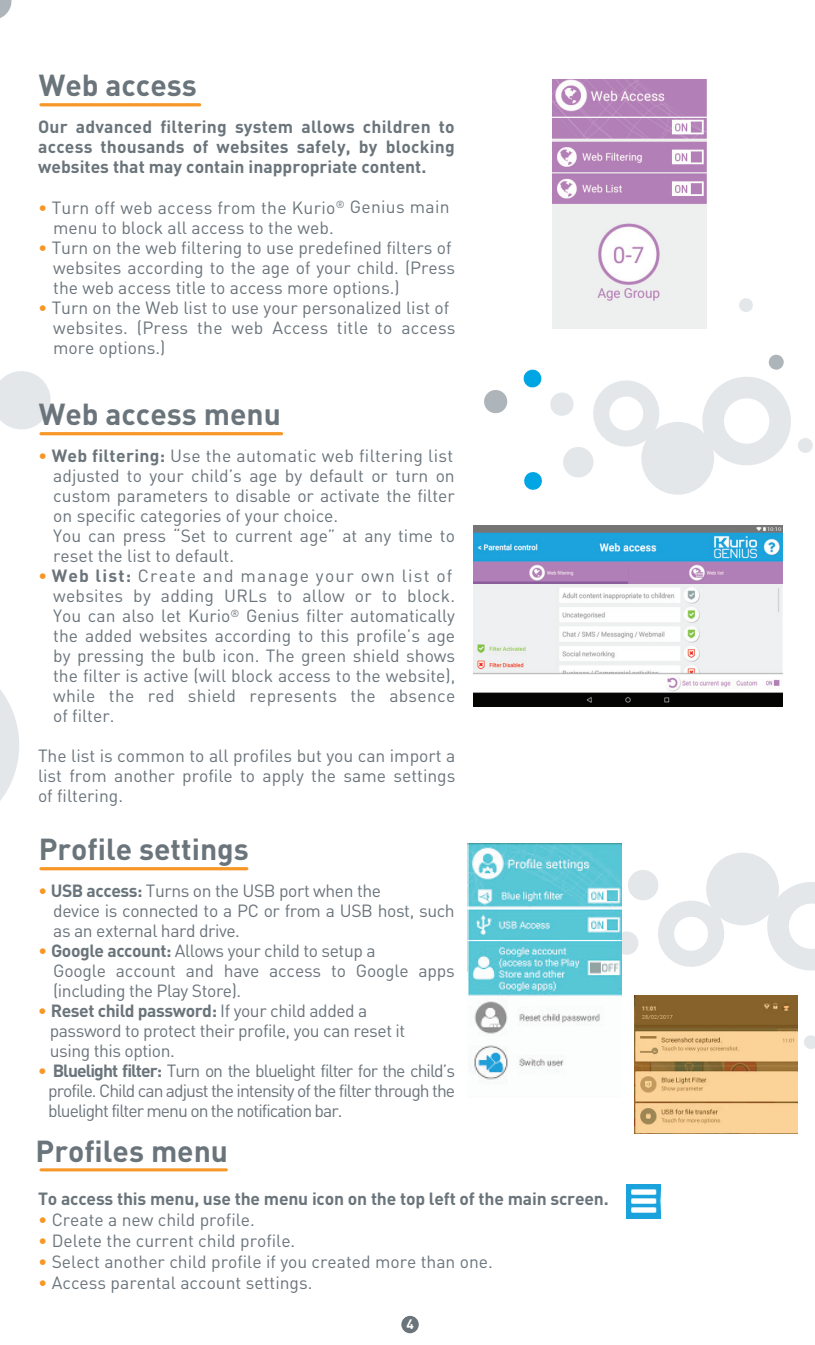
<style>
.page{position:relative;width:815px;height:1345px;background:#fff}
.page>*{position:absolute;margin:0;border:0;box-sizing:border-box;transform-origin:0 0}
.t1{font:700 30px "DINOT";color:#6a747b}
.t2{font:17.5px/20px "DINOT";color:#6a747b}
.t3{font:17.5px/20px "DINOT";letter-spacing:-.025em;color:#6a747b}
.t4{font:700 17.5px/20px "DINOT";letter-spacing:-.01em;color:#6a747b;text-align:justify}
.t5{font:17.5px/20px "DINOT";letter-spacing:.02em;color:#6a747b}
.t6{font:700 13.5px "DINOT";color:#fff}
.s1{color:#f79727}
.s2{font-weight:700}
</style>
<div class="page">
<svg style="left:0;top:371px;width:51px;height:62px"></svg>
<svg style="left:0;top:0;width:12px;height:18px"></svg>
<svg style="left:0;top:690px;width:19px;height:111px"></svg>
<div style="left:739px;top:298px;width:14px;height:14px;background:#e4e7ea;border-radius:50%"></div>
<div style="left:641px;top:422px;width:73px;height:73px;background:#e4e7ea;border-radius:50%"></div>
<svg style="left:484px;top:390px;width:24px;height:24px"></svg>
<div style="left:768px;top:354px;width:16px;height:16px;background:#adb4ba;border-radius:50%"></div>
<svg style="left:523px;top:369px;width:19px;height:19px"></svg>
<svg style="left:524px;top:472px;width:18px;height:18px"></svg>
<svg style="left:698px;top:377px;width:115px;height:93px"></svg>
<svg style="left:550px;top:380px;width:110px;height:98px"></svg>
<svg style="left:804px;top:1035px;width:11px;height:14px"></svg>
<div style="left:706px;top:852px;width:73px;height:73px;background:#e4e7ea;border-radius:50%"></div>
<svg style="left:763px;top:878px;width:52px;height:93px"></svg>
<svg style="left:622px;top:856px;width:105px;height:111px"></svg>
<hr style="left:41px;top:103px;width:159px;height:3px;background:#f79727">
<hr style="left:41px;top:432px;width:241px;height:3px;background:#f79727">
<div style="left:401px;top:1316px;width:18px;height:17px;background:#6a747b;border-radius:50%"></div>
<img style="left:474px;top:526px;width:308px;height:180px">
<hr style="left:41px;top:867px;width:206px;height:3px;background:#f79727">
<hr style="left:41px;top:1168px;width:185px;height:3px;background:#f79727">
<img style="left:552px;top:79px;width:154px;height:250px">
<img style="left:468px;top:844px;width:154px;height:240px">
<img style="left:626px;top:1185px;width:34px;height:33px">
<img style="left:635px;top:995px;width:163px;height:138px">
<h1 class="t1" style="left:39px;top:66px;width:160px">Web access</h1>
<p class="t4" style="left:38px;top:117px;width:418px">Our advanced filtering system allows children to access thousands of websites safely, by blocking websites that may contain inappropriate content.</p>
<p class="t5" style="left:53px;top:197px;width:398px;text-indent:-15px"><span class="s1">•</span> Turn off web access from the Kurio<sup>®</sup> Genius main menu to block all access to the web.</p>
<p class="t2" style="left:53px;top:237px;width:404px;text-indent:-15px"><span class="s1">•</span> Turn on the web filtering to use predefined filters of websites according to the age of your child. (Press the web access title to access more options.)</p>
<p class="t2" style="left:53px;top:297px;width:404px;text-indent:-15px"><span class="s1">•</span> Turn on the Web list to use your personalized list of websites. (Press the web Access title to access more options.)</p>
<h1 class="t1" style="left:39px;top:395px;width:244px">Web access menu</h1>
<p class="t2" style="left:53px;top:446px;width:403px;text-indent:-15px"><span class="s1">•</span> <span class="s2">Web filtering:</span> Use the automatic web filtering list adjusted to your child’s age by default or turn on custom parameters to disable or activate the filter on specific categories of your choice.<br>You can press “Set to current age” at any time to reset the list to default.</p>
<p class="t2" style="left:53px;top:566px;width:404px;text-indent:-15px"><span class="s1">•</span> <span class="s2">Web list:</span> Create and manage your own list of websites by adding URLs to allow or to block.<br>You can also let Kurio<sup>®</sup> Genius filter automatically the added websites according to this profile’s age by pressing the bulb icon. The green shield shows the filter is active (will block access to the website), while the red shield represents the absence of filter.</p>
<p class="t2" style="left:38px;top:746px;width:419px;text-align:justify">The list is common to all profiles but you can import a list from another profile to apply the same settings of filtering.</p>
<h1 class="t1" style="left:39px;top:829px;width:212px">Profile settings</h1>
<p class="t3" style="left:53px;top:881px;width:403px;text-indent:-15px"><span class="s1">•</span> <span class="s2">USB access:</span> Turns on the USB port when the<br>device is connected to a PC or from a USB host, such as an external hard drive.</p>
<p class="t3" style="left:53px;top:941px;width:403px;text-indent:-15px"><span class="s1">•</span> <span class="s2">Google account:</span> Allows your child to setup a<br>Google account and have access to Google apps (including the Play Store).</p>
<p class="t3" style="left:50px;top:1001px;width:357px;text-indent:-12px"><span class="s1">•</span> <span class="s2">Reset child password:</span> If your child added a password to protect their profile, you can reset it using this option.</p>
<p class="t2" style="left:48px;top:1061px;width:408px;text-align:justify;text-indent:-10px"><span class="s1">•</span> <span class="s2">Bluelight filter:</span> Turn on the bluelight filter for the child’s profile. Child can adjust the intensity of the filter through the bluelight filter menu on the notification bar.</p>
<h1 class="t1" style="left:36px;top:1132px;width:194px">Profiles menu</h1>
<p class="t4" style="left:38px;top:1188px;width:572px">To access this menu, use the menu icon on the top left of the main screen.</p>
<p class="t2" style="left:38px;top:1209px;width:218px"><span class="s1">•</span> Create a new child profile.</p>
<p class="t2" style="left:38px;top:1230px;width:259px"><span class="s1">•</span> Delete the current child profile.</p>
<p class="t2" style="left:38px;top:1251px;width:456px"><span class="s1">•</span> Select another child profile if you created more than one.</p>
<p class="t2" style="left:38px;top:1272px;width:276px"><span class="s1">•</span> Access parental account settings.</p>
<p class="t6" style="left:406px;top:1315px;width:9px">4</p>
</div>
